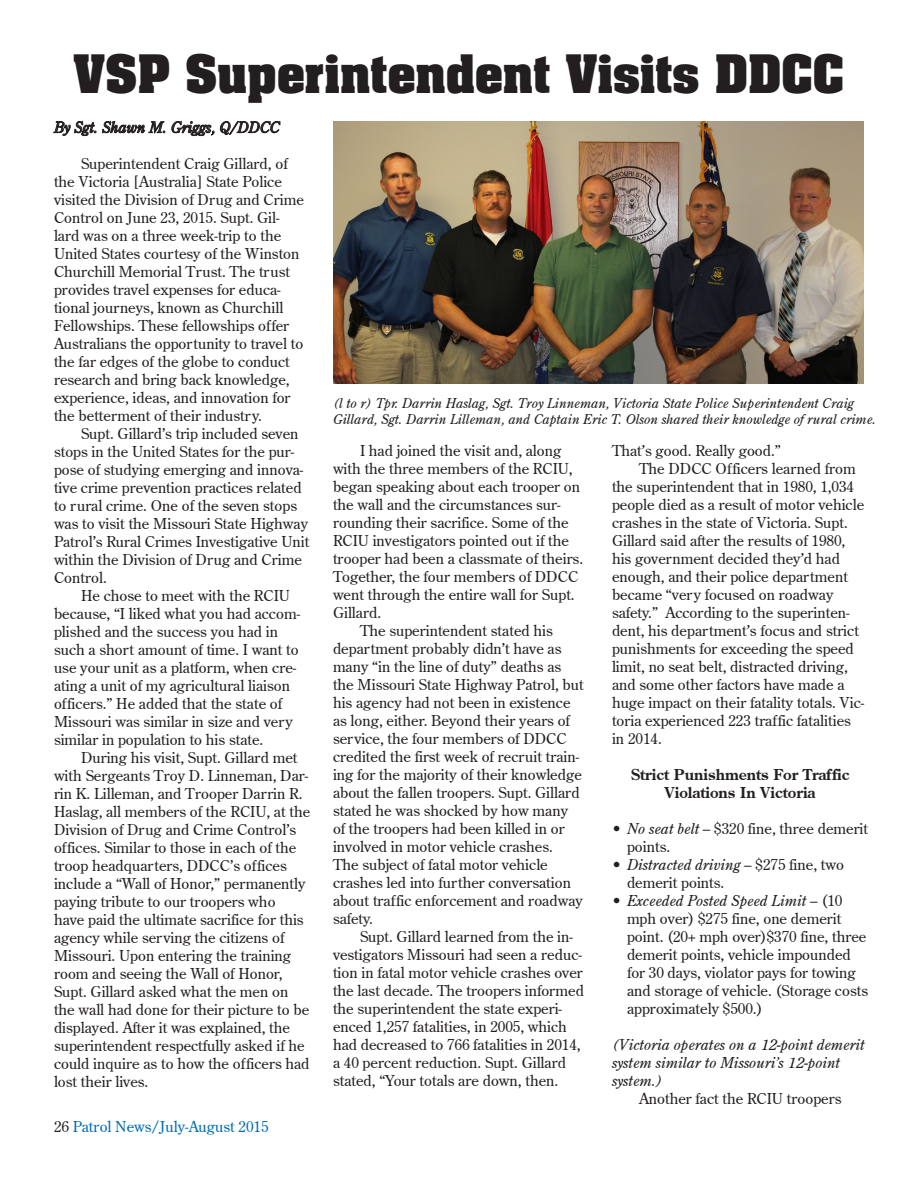
<style>
.page{position:relative;width:918px;height:1188px;background:#fff}
.page>*{position:absolute;margin:0;border:0;box-sizing:border-box;transform-origin:0 0}
.t1{font:700 45px "Aardvark";color:#231f20}
.PN{font:15px/18px "Centurion Old Plain";color:#231f20}
.PN-2{font:italic 15px/18px "Centurion Old";color:#231f20}
.PN-3{font:700 15px "Centurion Old";color:#231f20}
.t2{font:15px "Centurion Old Plain";color:#006cb7}
.Captions{font:italic 13.5px/16.2px "Centurion Old";color:#231f20}
.s1{color:#231f20}
.s2{font-family:"Centurion Old";font-style:italic}
</style>
<div class="page">
<svg style="left:53px;top:120px;width:228px;height:17px"></svg>
<img style="left:333px;top:121px;width:531px;height:262px">
<p class="t1" style="left:74px;top:42px;width:772px">VSP Superintendent Visits DDCC</p>
<p class="PN-2" style="left:54px;top:118px;width:227px">By Sgt. Shawn M. Griggs, Q/DDCC</p>
<p class="PN" style="left:54px;top:154px;width:251px;text-indent:27px">Superintendent Craig Gillard, of the Victoria [Australia] State Police visited the Division of Drug and Crime Control on June 23, 2015. Supt. Gil&shy;lard was on a three week-trip to the United States courtesy of the Winston Churchill Memorial Trust. The trust provides travel expenses for educa&shy;tional journeys, known as Churchill Fellowships. These fellowships offer Australians the opportunity to travel to the far edges of the globe to conduct research and bring back knowledge, experience, ideas, and innovation for the betterment of their industry.</p>
<p class="PN" style="left:54px;top:424px;width:257px;text-indent:27px">Supt. Gillard’s trip included seven stops in the United States for the pur&shy;pose of studying emerging and innova&shy;tive crime prevention practices related to rural crime. One of the seven stops was to visit the Missouri State Highway Patrol’s Rural Crimes Investigative Unit within the Division of Drug and Crime Control.</p>
<p class="PN" style="left:54px;top:586px;width:248px;text-indent:27px">He chose to meet with the RCIU because, “I liked what you had accom&shy;plished and the success you had in such a short amount of time. I want to use your unit as a platform, when cre&shy;ating a unit of my agricultural liaison officers.” He added that the state of Missouri was similar in size and very similar in population to his state.</p>
<p class="PN" style="left:54px;top:748px;width:258px;text-indent:27px">During his visit, Supt. Gillard met with Sergeants Troy D. Linneman, Dar&shy;rin K. Lilleman, and Trooper Darrin R.<br>Haslag, all members of the RCIU, at the Division of Drug and Crime Control’s offices. Similar to those in each of the troop headquarters, DDCC’s offices include a “Wall of Honor,” permanently paying tribute to our troopers who<br>have paid the ultimate sacrifice for this agency while serving the citizens of Missouri. Upon entering the training room and seeing the Wall of Honor, Supt. Gillard asked what the men on the wall had done for their picture to be displayed. After it was explained, the superintendent respectfully asked if he could inquire as to how the officers had lost their lives.</p>
<p class="t2" style="left:54px;top:1117px;width:216px"><span class="s1">26</span> Patrol News/July-August 2015</p>
<p class="Captions" style="left:333px;top:394px;width:545px">(l to r) Tpr. Darrin Haslag, Sgt. Troy Linneman, Victoria State Police Superintendent Craig<br>Gillard, Sgt. Darrin Lilleman, and Captain Eric T. Olson shared their knowledge of rural crime.</p>
<p class="PN" style="left:333px;top:442px;width:252px;text-indent:27px">I had joined the visit and, along with the three members of the RCIU, began speaking about each trooper on the wall and the circumstances sur&shy;rounding their sacrifice. Some of the RCIU investigators pointed out if the trooper had been a classmate of theirs.<br>Together, the four members of DDCC went through the entire wall for Supt.<br>Gillard.</p>
<p class="PN" style="left:333px;top:622px;width:252px;text-indent:27px">The superintendent stated his department probably didn’t have as many “in the line of duty” deaths as the Missouri State Highway Patrol, but his agency had not been in existence as long, either. Beyond their years of service, the four members of DDCC credited the first week of recruit train&shy;ing for the majority of their knowledge about the fallen troopers. Supt. Gillard stated he was shocked by how many of the troopers had been killed in or involved in motor vehicle crashes.<br>The subject of fatal motor vehicle crashes led into further conversation about traffic enforcement and roadway safety.</p>
<p class="PN" style="left:333px;top:928px;width:253px;text-indent:27px">Supt. Gillard learned from the in&shy;vestigators Missouri had seen a reduc&shy;tion in fatal motor vehicle crashes over the last decade. The troopers informed the superintendent the state experi&shy;enced 1,257 fatalities, in 2005, which had decreased to 766 fatalities in 2014, a 40 percent reduction. Supt. Gillard stated, “Your totals are down, then.</p>
<p class="PN" style="left:612px;top:442px;width:170px">That’s good. Really good.”</p>
<p class="PN" style="left:612px;top:460px;width:254px;text-indent:27px">The DDCC Officers learned from the superintendent that in 1980, 1,034 people died as a result of motor vehicle crashes in the state of Victoria. Supt.<br>Gillard said after the results of 1980, his government decided they’d had enough, and their police department became “very focused on roadway safety.” According to the superinten&shy;dent, his department’s focus and strict punishments for exceeding the speed limit, no seat belt, distracted driving, and some other factors have made a huge impact on their fatality totals. Vic&shy;toria experienced 223 traffic fatalities in 2014.</p>
<p class="PN-3" style="left:631px;top:765px;width:220px">Strict Punishments For Traffic</p>
<p class="PN-3" style="left:665px;top:783px;width:152px">Violations In Victoria</p>
<p class="PN" style="left:627px;top:820px;width:243px;text-indent:-15px"><span class="s2">• No seat belt</span> – $320 fine, three demerit points.</p>
<p class="PN" style="left:627px;top:856px;width:219px;text-indent:-15px"><span class="s2">• Distracted driving</span> – $275 fine, two demerit points.</p>
<p class="PN" style="left:627px;top:892px;width:243px;text-indent:-15px"><span class="s2">• Exceeded Posted Speed Limit</span> – (10 mph over) $275 fine, one demerit point. (20+ mph over)$370 fine, three demerit points, vehicle impounded for 30 days, violator pays for towing and storage of vehicle. (Storage costs approximately $500.)</p>
<p class="PN-2" style="left:612px;top:1036px;width:254px">(Victoria operates on a 12-point demerit system similar to Missouri’s 12-point system.)</p>
<p class="PN" style="left:639px;top:1090px;width:204px">Another fact the RCIU troopers</p>
</div>
